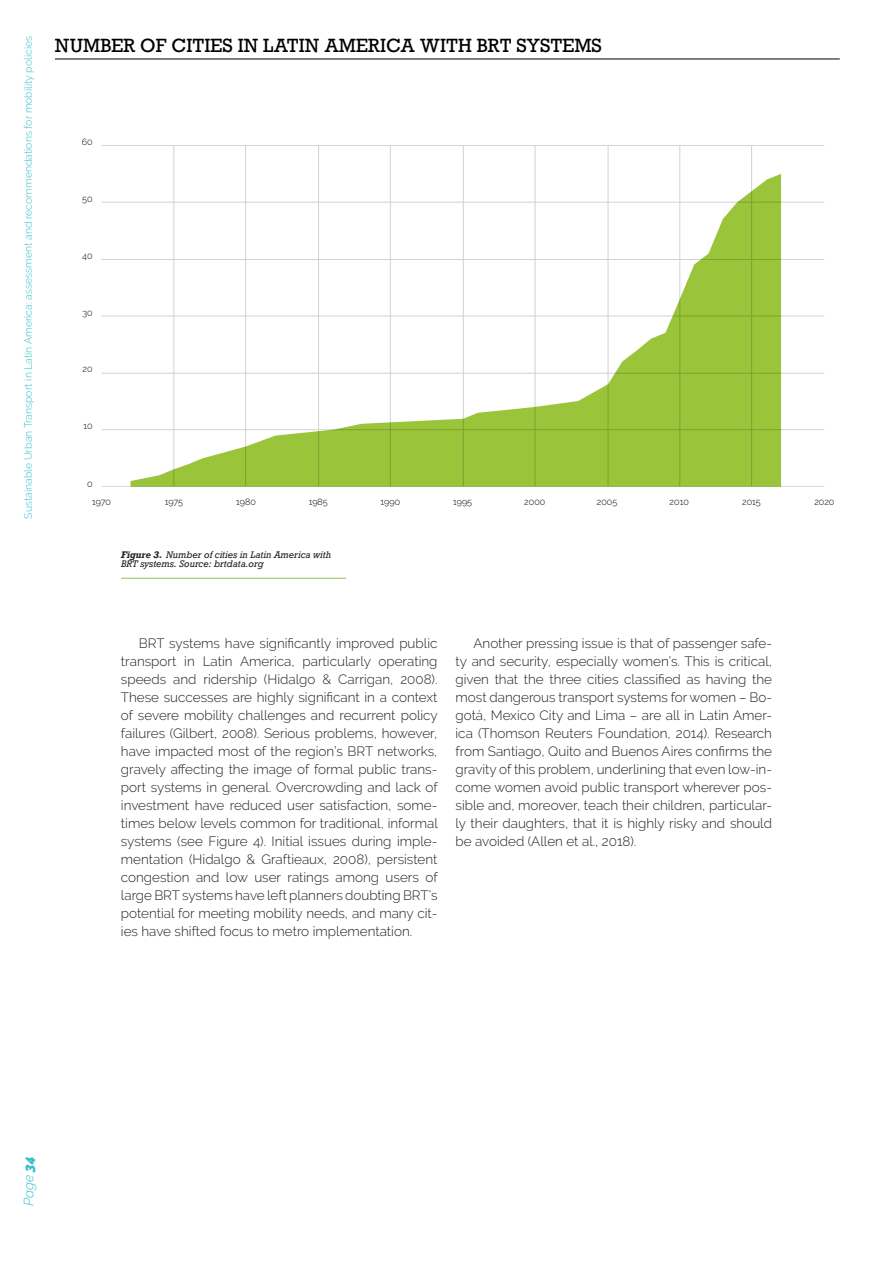
<style>
.page{position:relative;width:893px;height:1263px;background:#fff}
.page>*{position:absolute;margin:0;border:0;box-sizing:border-box;transform-origin:0 0}
.t1{font:18px "Rockwell";color:#000}
.t2{font:300 13.5px/18px "Raleway";color:#231f20;text-align:justify}
.t3{font:italic 300 13.5px "Raleway";color:#37c0cb}
.t4{font:300 10.5px "Raleway";color:#37c0cb}
.t5{font:italic 9px/9px "Rockwell";color:#231f20}
.t6{font:300 9px "Raleway";color:#000}
.s1{font-weight:700}
.s2{font-weight:900}
</style>
<div class="page">
<hr style="left:121px;top:578px;width:225px;height:1px;background:#8fc84f">
<svg style="left:131px;top:174px;width:650px;height:312px"></svg>
<hr style="left:102px;top:429px;width:722px;height:1px;background:#d1d2d4">
<hr style="left:102px;top:373px;width:722px;height:1px;background:#d1d2d4">
<hr style="left:102px;top:316px;width:722px;height:1px;background:#d1d2d4">
<hr style="left:102px;top:259px;width:722px;height:1px;background:#d1d2d4">
<hr style="left:102px;top:202px;width:722px;height:1px;background:#d1d2d4">
<hr style="left:102px;top:145px;width:722px;height:1px;background:#d1d2d4">
<hr style="left:174px;top:145px;width:1px;height:342px;background:#d1d2d4">
<hr style="left:245px;top:145px;width:1px;height:342px;background:#d1d2d4">
<hr style="left:318px;top:145px;width:1px;height:342px;background:#d1d2d4">
<hr style="left:390px;top:145px;width:1px;height:342px;background:#d1d2d4">
<hr style="left:463px;top:145px;width:1px;height:342px;background:#d1d2d4">
<hr style="left:535px;top:145px;width:1px;height:342px;background:#d1d2d4">
<hr style="left:608px;top:145px;width:1px;height:342px;background:#d1d2d4">
<hr style="left:680px;top:145px;width:1px;height:342px;background:#d1d2d4">
<hr style="left:751px;top:145px;width:1px;height:342px;background:#d1d2d4">
<hr style="left:102px;top:486px;width:722px;height:1px;background:#d1d2d4">
<hr style="left:55px;top:59px;width:785px;height:1px;background:#000">
<p class="t4" style="left:22px;top:519px;width:484px;rotate:-90deg">Sustainable Urban Transport in Latin America: assessment and recommendations for mobility policies</p>
<h1 class="t1" style="left:55px;top:34px;width:548px">NUMBER OF CITIES IN LATIN AMERICA WITH BRT SYSTEMS</h1>
<p class="t6" style="left:82px;top:137px;width:12px">60</p>
<p class="t6" style="left:82px;top:194px;width:12px">50</p>
<p class="t6" style="left:82px;top:250px;width:12px">40</p>
<p class="t6" style="left:82px;top:307px;width:12px">30</p>
<p class="t6" style="left:83px;top:364px;width:12px">20</p>
<p class="t6" style="left:83px;top:421px;width:11px">10</p>
<p class="t6" style="left:87px;top:479px;width:7px">0</p>
<p class="t6" style="left:92px;top:497px;width:20px">1970</p>
<p class="t6" style="left:165px;top:497px;width:20px">1975</p>
<p class="t6" style="left:236px;top:497px;width:21px">1980</p>
<p class="t6" style="left:309px;top:497px;width:21px">1985</p>
<p class="t6" style="left:381px;top:497px;width:21px">1990</p>
<p class="t6" style="left:453px;top:497px;width:21px">1995</p>
<p class="t6" style="left:524px;top:497px;width:23px">2000</p>
<p class="t6" style="left:597px;top:497px;width:22px">2005</p>
<p class="t6" style="left:670px;top:497px;width:21px">2010</p>
<p class="t6" style="left:742px;top:497px;width:20px">2015</p>
<p class="t6" style="left:814px;top:497px;width:22px">2020</p>
<p class="t5" style="left:121px;top:550px;width:211px"><span class="s1">Figure 3.</span> Number of cities in Latin America with<br>BRT systems. Source: brtdata.org</p>
<p class="t2" style="left:121px;top:634px;width:318px;text-indent:18px">BRT systems have significantly improved public transport in Latin America, particularly operating speeds and ridership (Hidalgo &amp; Carrigan, 2008).<br>These successes are highly significant in a context of severe mobility challenges and recurrent policy failures (Gilbert, 2008). Serious problems, however, have impacted most of the region’s BRT networks, gravely affecting the image of formal public trans&shy;port systems in general. Overcrowding and lack of investment have reduced user satisfaction, some&shy;times below levels common for traditional, informal systems (see Figure 4). Initial issues during imple&shy;mentation (Hidalgo &amp; Graftieaux, 2008), persistent congestion and low user ratings among users of large BRT systems have left planners doubting BRT’s potential for meeting mobility needs, and many cit&shy;ies have shifted focus to metro implementation.</p>
<p class="t2" style="left:455px;top:634px;width:318px;text-indent:18px">Another pressing issue is that of passenger safe&shy;ty and security, especially women’s. This is critical, given that the three cities classified as having the most dangerous transport systems for women – Bo&shy;gotá, Mexico City and Lima – are all in Latin Amer&shy;ica (Thomson Reuters Foundation, 2014). Research from Santiago, Quito and Buenos Aires confirms the gravity of this problem, underlining that even low-in&shy;come women avoid public transport wherever pos&shy;sible and, moreover, teach their children, particular&shy;ly their daughters, that it is highly risky and should be avoided (Allen et al., 2018).</p>
<p class="t3" style="left:21px;top:1206px;width:51px;rotate:-90deg">Page <span class="s2">34</span></p>
</div>
